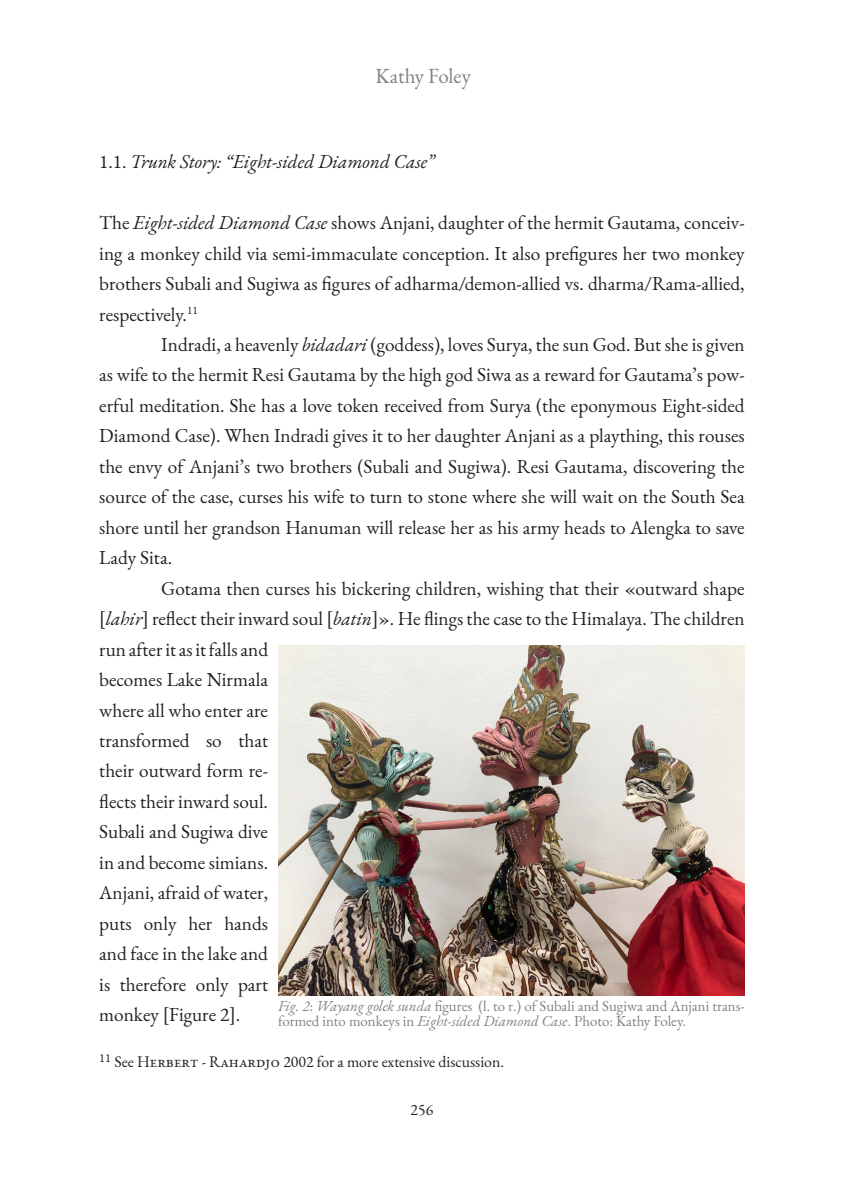
<style>
.page{position:relative;width:844px;height:1191px;background:#fff}
.page>*{position:absolute;margin:0;border:0;box-sizing:border-box;transform-origin:0 0}
.t1{font:21px "EB Garamond";color:#808285}
.t2{font:19.25px/30.4px "EB Garamond";color:#231f20;text-align:justify}
.t3{font:italic 19.25px "EB Garamond";color:#231f20}
.note_nuovo{font:15.75px "EB Garamond";color:#231f20}
.t4{font:14.88px/15.8px "EB Garamond";color:#808285}
.s1{font-style:normal}
.s2{font-style:italic}
</style>
<div class="page">
<img style="left:278px;top:646px;width:466px;height:349px">
<p class="t1" style="left:375px;top:62px;width:97px">Kathy Foley</p>
<p class="t3" style="left:99px;top:149px;width:336px"><span class="s1">1.1.</span> Trunk Story: “Eight-sided Diamond Case”</p>
<p class="t2" style="left:99px;top:208px;width:646px">The <span class="s2">Eight-sided Diamond Case</span> shows Anjani, daughter of the hermit Gautama, conceiv&shy;ing a monkey child via semi-immaculate conception. It also prefigures her two monkey brothers Subali and Sugiwa as figures of adharma/demon-allied vs. dharma/Rama-allied, respectively.<sup>11</sup></p>
<p class="t2" style="left:99px;top:329px;width:646px;text-indent:62px">Indradi, a heavenly <span class="s2">bidadari</span> (goddess), loves Surya, the sun God. But she is given as wife to the hermit Resi Gautama by the high god Siwa as a reward for Gautama’s pow&shy;erful meditation. She has a love token received from Surya (the eponymous Eight-sided Diamond Case). When Indradi gives it to her daughter Anjani as a plaything, this rouses the envy of Anjani’s two brothers (Subali and Sugiwa). Resi Gautama, discovering the source of the case, curses his wife to turn to stone where she will wait on the South Sea shore until her grandson Hanuman will release her as his army heads to Alengka to save Lady Sita.</p>
<p class="t2" style="left:99px;top:573px;width:646px;text-align:left;text-indent:62px">Gotama then curses his bickering children, wishing that their «outward shape [<span class="s2">lahir</span>] reflect their inward soul [<span class="s2">batin</span>]». He flings the case to the Himalaya. The children run after it as it falls and<br>becomes Lake Nirmala<br>where all who enter are<br>transformed so that<br>their outward form re-<br>flects their inward soul.<br>Subali and Sugiwa dive<br>in and become simians.<br>Anjani, afraid of water,<br>puts only her hands<br>and face in the lake and<br>is therefore only part<br>monkey [Figure 2].</p>
<p class="note_nuovo" style="left:99px;top:1051px;width:406px"><sup>11</sup> See Herbert - Rahardjo 2002 for a more extensive discussion.</p>
<p class="t4" style="left:278px;top:998px;width:468px"><span class="s2">Fig. 2</span>: <span class="s2">Wayang golek sunda</span> figures (l. to r.) of Subali and Sugiwa and Anjani trans&shy;formed into monkeys in <span class="s2">Eight-sided Diamond Case</span>. Photo: Kathy Foley.</p>
<p class="note_nuovo" style="left:410px;top:1099px;width:24px">256</p>
</div>
